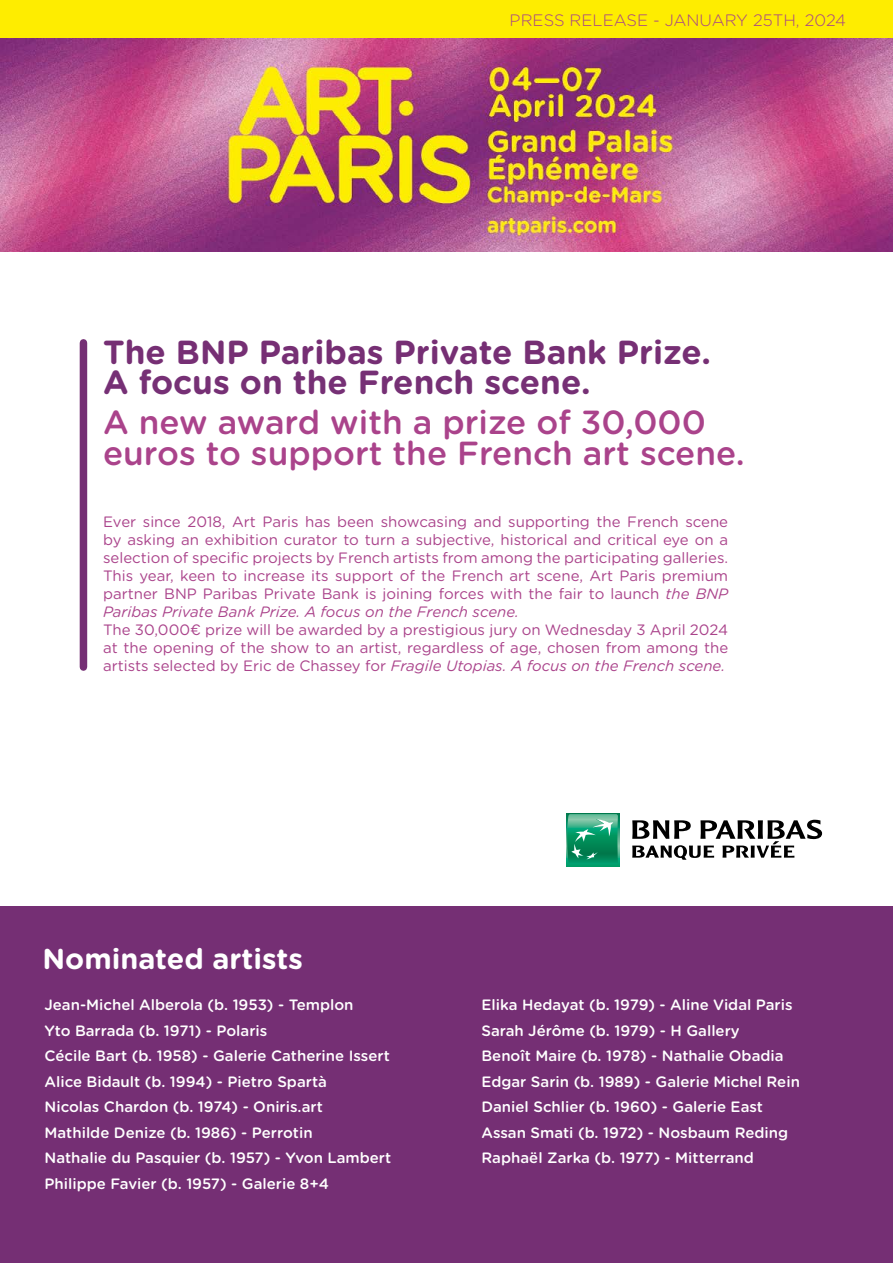
<style>
.page{position:relative;width:893px;height:1263px;background:#fff}
.page>*{position:absolute;margin:0;border:0;box-sizing:border-box;transform-origin:0 0}
.t1{font:500 33.45px/30.6px "Gotham Rounded";color:#aa438b}
.t2{font:700 33.45px "Gotham Rounded";color:#762f74}
.t3{font:700 33.45px "Gotham Rounded";color:#763075}
.t4{font:700 28.8px "Gotham Rounded";color:#fff}
.t5{font:300 16.5px "Gotham Rounded";color:#a74389}
.t6{font:15px/18px "Gotham Rounded";color:#aa438b;text-align:justify}
.t7{font:500 15px/25.5px "Gotham Rounded";color:#fff}
.s1{font-style:italic}
</style>
<div class="page">
<div style="left:80px;top:343px;width:7px;height:324px;background:#752f74"></div>
<div style="left:0;top:0;width:893px;height:39px;background:#feed00"></div>
<img style="left:0;top:39px;width:893px;height:213px">
<div style="left:566px;top:813px;width:53px;height:53px;background:#009f6d"></div>
<svg style="left:567px;top:814px;width:51px;height:48px"></svg>
<svg style="left:632px;top:820px;width:190px;height:40px"></svg>
<div style="left:0;top:906px;width:893px;height:357px;background:#752f74"></div>
<p class="t5" style="left:510px;top:9px;width:338px">PRESS RELEASE - JANUARY 25TH, 2024</p>
<h1 class="t2" style="left:103px;top:327px;width:610px">The BNP Paribas Private Bank Prize.</h1>
<h1 class="t3" style="left:103px;top:358px;width:489px">A focus on the French scene.</h1>
<h1 class="t1" style="left:103px;top:406px;width:643px">A new award with a prize of 30,000 euros to support the French art scene.</h1>
<p class="t6" style="left:103px;top:512px;width:627px">Ever since 2018, Art Paris has been showcasing and supporting the French scene by asking an exhibition curator to turn a subjective, historical and critical eye on a selection of specific projects by French artists from among the participating galleries.<br>This year, keen to increase its support of the French art scene, Art Paris premium partner BNP Paribas Private Bank is joining forces with the fair to launch <span class="s1">the BNP Paribas Private Bank Prize. A focus on the French scene.</span></p>
<p class="t6" style="left:103px;top:620px;width:627px">The 30,000€ prize will be awarded by a prestigious jury on Wednesday 3 April 2024 at the opening of the show to an artist, regardless of age, chosen from among the artists selected by Eric de Chassey for <span class="s1">Fragile Utopias. A focus on the French scene.</span></p>
<h2 class="t4" style="left:43px;top:937px;width:262px">Nominated artists</h2>
<p class="t7" style="left:45px;top:992px;width:348px">Jean-Michel Alberola (b. 1953) - Templon<br>Yto Barrada (b. 1971) - Polaris<br>Cécile Bart (b. 1958) - Galerie Catherine Issert Alice Bidault (b. 1994) - Pietro Spartà<br>Nicolas Chardon (b. 1974) - Oniris.art Mathilde Denize (b. 1986) - Perrotin<br>Nathalie du Pasquier (b. 1957) - Yvon Lambert Philippe Favier (b. 1957) - Galerie 8+4</p>
<p class="t7" style="left:481px;top:992px;width:320px">Elika Hedayat (b. 1979) - Aline Vidal Paris Sarah Jérôme (b. 1979) - H Gallery<br>Benoît Maire (b. 1978) - Nathalie Obadia Edgar Sarin (b. 1989) - Galerie Michel Rein Daniel Schlier (b. 1960) - Galerie East Assan Smati (b. 1972) - Nosbaum Reding Raphaël Zarka (b. 1977) - Mitterrand</p>
</div>
